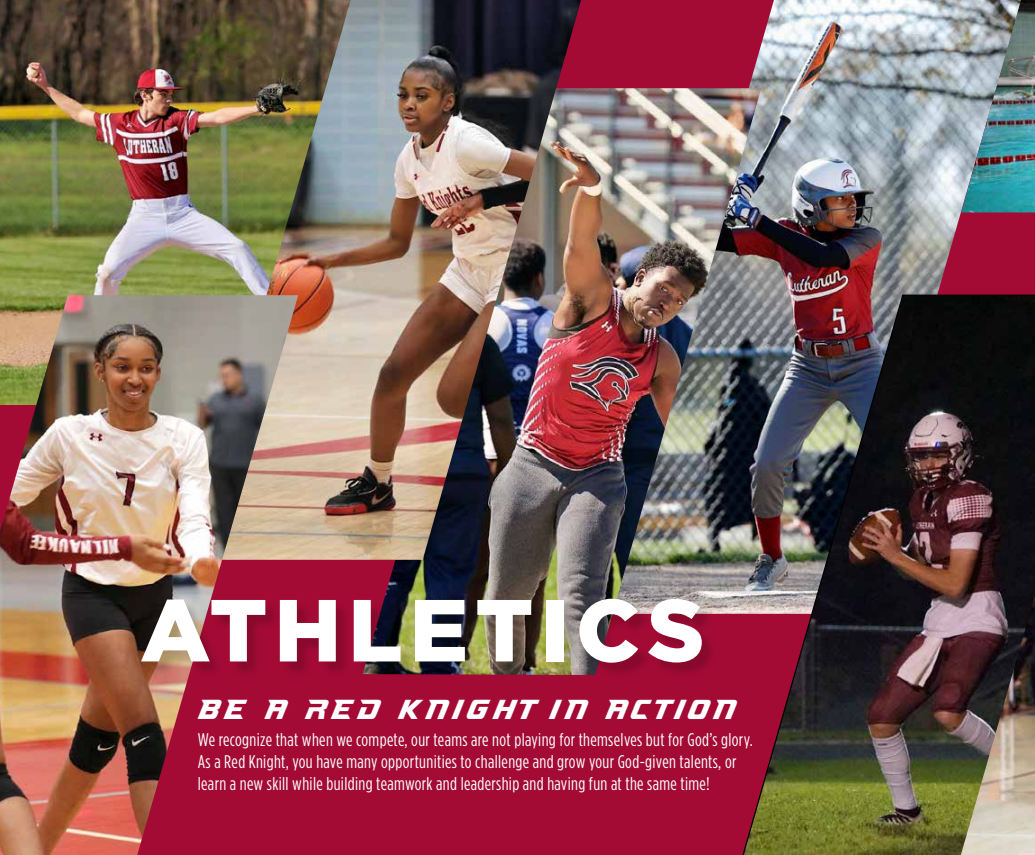
<style>
.page{position:relative;width:1035px;height:855px;background:#a30b35}
.page>*{position:absolute;margin:0;border:0;box-sizing:border-box;transform-origin:0 0}
.t1{font:900 87.88px "Gotham";letter-spacing:.08em;color:#fff}
.t2{font:27.5px "Richardson Brand Accelerator";letter-spacing:.02em;color:#fff}
.t3{font:18.25px/22px "Gotham Cond";letter-spacing:.02em;color:#fff}
</style>
<div class="page">
<img style="left:0;top:0;width:198px;height:295px">
<img style="left:748px;top:0;width:274px;height:294px">
<img style="left:384px;top:88px;width:377px;height:526px">
<img style="left:734px;top:294px;width:301px;height:561px">
<img style="left:198px;top:0;width:383px;height:560px">
<img style="left:0;top:295px;width:298px;height:560px">
<img style="left:961px;top:595px;width:74px;height:260px">
<div style="left:144px;top:600px;width:573px;height:78px;background:#000;opacity:.17"></div>
<img style="left:961px;top:0;width:74px;height:212px">
<h1 class="t1" style="left:140px;top:570px;width:566px">ATHLETICS</h1>
<h2 class="t2" style="left:198px;top:693px;width:550px">BE A RED KNIGHT IN ACTION.</h2>
<p class="t3" style="left:198px;top:729px;width:557px">We recognize that when we compete, our teams are not playing for themselves but for God’s glory.<br>As a Red Knight, you have many opportunities to challenge and grow your God-given talents, or learn a new skill while building teamwork and leadership and having fun at the same time!</p>
</div>
